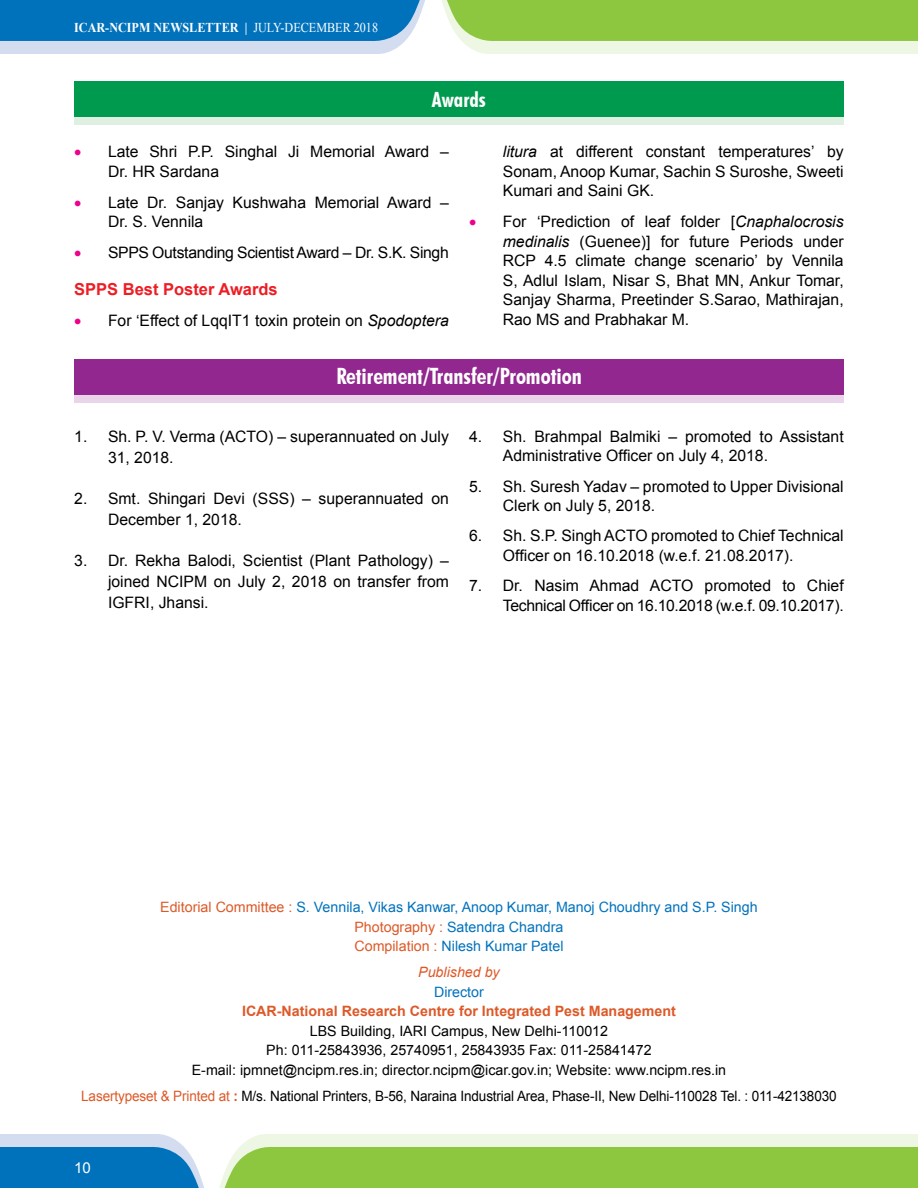
<style>
.page{position:relative;width:918px;height:1188px;background:#fff}
.page>*{position:absolute;margin:0;border:0;box-sizing:border-box;transform-origin:0 0}
.t1{font:700 condensed 22.5px "Futura BT";color:#fff}
.t2{font:700 condensed 21px "Futura BT";color:#fff}
.t3{font:700 16.5px "Arial";color:#ed1d24}
.t4{font:15.75px/19.5px "Arial";color:#000}
.t5{font:15.75px/19.5px "Arial";letter-spacing:-.02em;color:#000;text-align:right}
.t6{font:15px "Arial";color:#fff}
.t7{font:14.25px/19.5px "Arial";color:#000;text-align:center}
.t8{font:14.25px/19.5px "Arial";color:#0072bc;text-align:center}
.t9{font:14.25px "Arial";color:#000;scale:.95 1}
.t10{font:700 14.25px "Arial";color:#dd5928}
.t11{font:italic 14.25px "Arial";color:#dd5928}
.t12{font:700 13.5px "Times New Roman";color:#fff;scale:.9 1}
.s1{font-weight:400}
.s2{color:#ec008c}
.s3{font-style:italic}
.s4{color:#dd5928}
.s5{font-weight:700;color:#dd5928}
</style>
<div class="page">
<svg style="left:0;top:0;width:425px;height:54px;background:#3a8fca"></svg>
<svg style="left:441px;top:0;width:477px;height:54px;background:#a7d36c"></svg>
<svg style="left:0;top:1134px;width:204px;height:54px;background:#4294cc"></svg>
<svg style="left:219px;top:1134px;width:699px;height:54px;background:#a6d26a"></svg>
<div style="left:74px;top:82px;width:770px;height:43px;background:#dff0e3"></div>
<div style="left:74px;top:82px;width:770px;height:35px;background:#009a4e"></div>
<div style="left:74px;top:360px;width:770px;height:43px;background:#e9d4e9"></div>
<div style="left:74px;top:360px;width:770px;height:35px;background:#92278f"></div>
<p class="t12" style="left:74px;top:18px;width:339px">ICAR-NCIPM NEWSLETTER | <span class="s1">JULY-DECEMBER 2018</span></p>
<h2 class="t2" style="left:432px;top:86px;width:56px">Awards</h2>
<p class="t4" style="left:108px;top:142px;width:342px;text-indent:-34px"><span class="s2">•</span> Late Shri P.P. Singhal Ji Memorial Award –<br>Dr. HR Sardana</p>
<p class="t4" style="left:108px;top:193px;width:342px;text-indent:-34px"><span class="s2">•</span> Late Dr. Sanjay Kushwaha Memorial Award –<br>Dr. S. Vennila</p>
<p class="t5" style="left:74px;top:243px;width:376px"><span class="s2">•</span> SPPS Outstanding Scientist Award – Dr. S.K. Singh</p>
<p class="t3" style="left:74px;top:279px;width:205px">SPPS Best Poster Awards</p>
<p class="t4" style="left:74px;top:311px;width:376px"><span class="s2">•</span> For ‘Effect of LqqIT1 toxin protein on <span class="s3">Spodoptera</span></p>
<p class="t4" style="left:503px;top:142px;width:342px;text-align:justify"><span class="s3">litura</span> at different constant temperatures’ by Sonam, Anoop Kumar, Sachin S Suroshe, Sweeti Kumari and Saini GK.</p>
<p class="t4" style="left:503px;top:212px;width:342px;text-align:justify;text-indent:-34px"><span class="s2">•</span> For ‘Prediction of leaf folder [<span class="s3">Cnaphalocrosis medinalis</span> (Guenee)] for future Periods under RCP 4.5 climate change scenario’ by Vennila S, Adlul Islam, Nisar S, Bhat MN, Ankur Tomar, Sanjay Sharma, Preetinder S.Sarao, Mathirajan, Rao MS and Prabhakar M.</p>
<h1 class="t1" style="left:336px;top:363px;width:247px">Retirement/Transfer/Promotion</h1>
<p class="t4" style="left:108px;top:426px;width:342px;line-height:21px;text-indent:-34px">1. Sh. P. V. Verma (ACTO) – superannuated on July<br>31, 2018.</p>
<p class="t4" style="left:108px;top:488px;width:342px;line-height:21px;text-indent:-34px">2. Smt. Shingari Devi (SSS) – superannuated on<br>December 1, 2018.</p>
<p class="t4" style="left:108px;top:551px;width:342px;line-height:21px;text-align:justify;text-indent:-34px">3. Dr. Rekha Balodi, Scientist (Plant Pathology) – joined NCIPM on July 2, 2018 on transfer from IGFRI, Jhansi.</p>
<p class="t4" style="left:503px;top:427px;width:342px;text-indent:-34px">4. Sh. Brahmpal Balmiki – promoted to Assistant<br>Administrative Officer on July 4, 2018.</p>
<p class="t4" style="left:503px;top:477px;width:342px;text-indent:-34px">5. Sh. Suresh Yadav – promoted to Upper Divisional<br>Clerk on July 5, 2018.</p>
<p class="t4" style="left:503px;top:526px;width:342px;text-indent:-34px">6. Sh. S.P. Singh ACTO promoted to Chief Technical<br>Officer on 16.10.2018 (w.e.f. 21.08.2017).</p>
<p class="t5" style="left:469px;top:576px;width:376px">7. Dr. Nasim Ahmad ACTO promoted to Chief<br>Technical Officer on 16.10.2018 (w.e.f. 09.10.2017).</p>
<p class="t8" style="left:160px;top:898px;width:599px"><span class="s4">Editorial Committee :</span> S. Vennila, Vikas Kanwar, Anoop Kumar, Manoj Choudhry and S.P. Singh<br><span class="s4">Photography :</span> Satendra Chandra<br><span class="s4">Compilation :</span> Nilesh Kumar Patel</p>
<p class="t11" style="left:418px;top:963px;width:83px">Published by</p>
<p class="t8" style="left:434px;top:982px;width:51px">Director</p>
<p class="t10" style="left:242px;top:1002px;width:435px">ICAR-National Research Centre for Integrated Pest Management</p>
<p class="t7" style="left:192px;top:1021px;width:536px">LBS Building, IARI Campus, New Delhi-110012<br>Ph: 011-25843936, 25740951, 25843935 Fax: 011-25841472<br>E-mail: ipmnet@ncipm.res.in; director.ncipm@icar.gov.in; Website: www.ncipm.res.in</p>
<p class="t9" style="left:81px;top:1087px;width:797px"><span class="s4">Lasertypeset &amp; Printed at</span> <span class="s5">:</span> M/s. National Printers, B-56, Naraina Industrial Area, Phase-II, New Delhi-110028 Tel. : 011-42138030</p>
<p class="t6" style="left:74px;top:1158px;width:18px">10</p>
</div>
